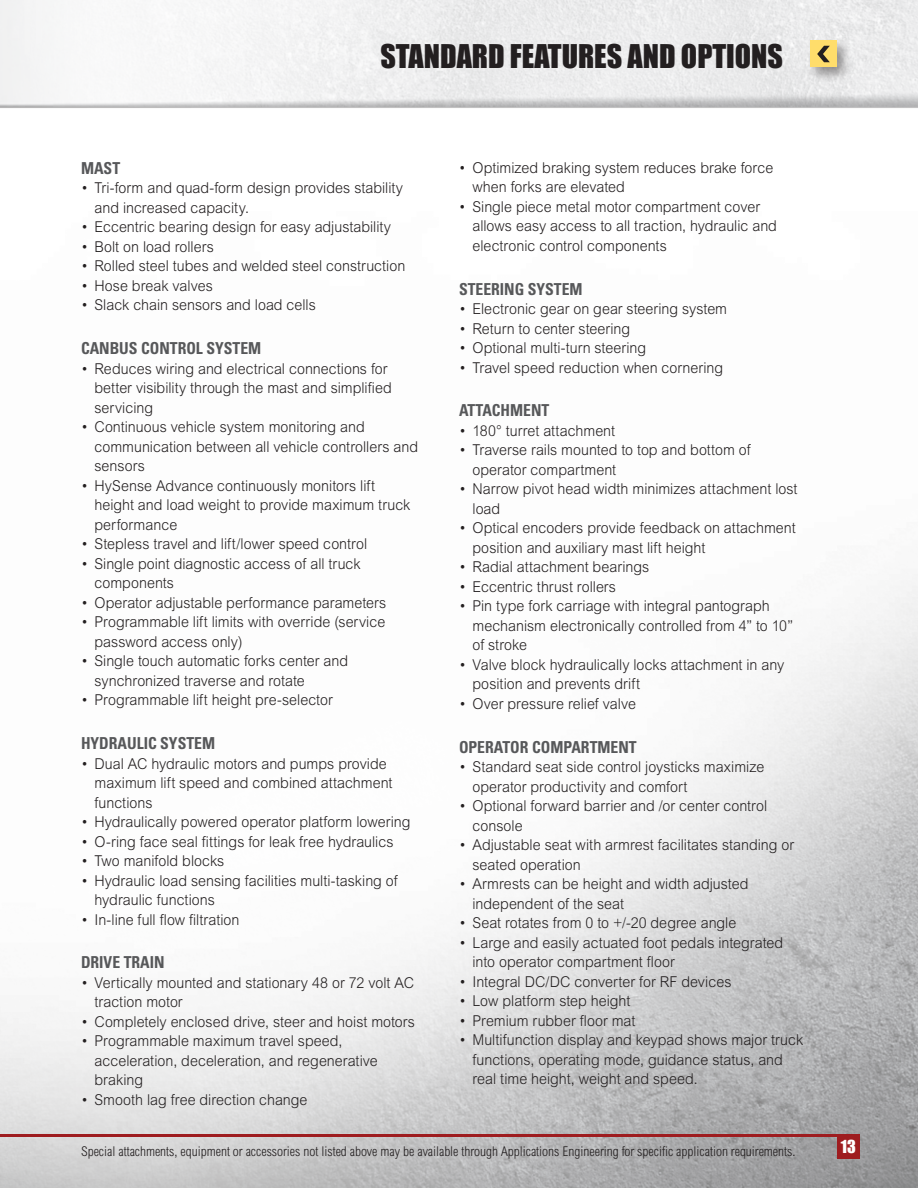
<style>
.page{position:relative;width:918px;height:1188px;background:#fff}
.page>*{position:absolute;margin:0;border:0;box-sizing:border-box;transform-origin:0 0}
.t1{font:30px "Impact";color:#231f20}
.t2{font:700 condensed 16.5px "Univers LT Std";color:#57585a;scale:.95 1}
.t3{font:16.5px "Impact";color:#fff}
.t4{font:300 15px/19.5px "Arial MT Std";color:#231f20;scale:.95 1}
.t5{font:300 condensed 13.5px "Arial MT Std";color:#231f20}
</style>
<div class="page">
<img style="left:0;top:0;width:918px;height:1188px">
<hr style="left:0;top:1134px;width:860px;height:3px;background:#9e1c1f">
<div style="left:837px;top:1134px;width:23px;height:24px;background:#9e1c1f"></div>
<div style="left:807px;top:38px;width:45px;height:45px;background:#231f20;opacity:.45"></div>
<div style="left:810px;top:40px;width:27px;height:28px;background:#ffdd6b"></div>
<svg style="left:817px;top:46px;width:13px;height:16px"></svg>
<h1 class="t1" style="left:380px;top:33px;width:404px">STANDARD FEATURES AND OPTIONS</h1>
<p class="t2" style="left:81px;top:158px;width:43px">MAST</p>
<p class="t4" style="left:94px;top:178px;width:326px;text-indent:-13px">• Tri-form and quad-form design provides stability and increased capacity.</p>
<p class="t4" style="left:81px;top:217px;width:328px">• Eccentric bearing design for easy adjustability</p>
<p class="t4" style="left:81px;top:237px;width:141px">• Bolt on load rollers</p>
<p class="t4" style="left:81px;top:256px;width:343px">• Rolled steel tubes and welded steel construction</p>
<p class="t4" style="left:81px;top:276px;width:140px">• Hose break valves</p>
<p class="t4" style="left:81px;top:295px;width:249px">• Slack chain sensors and load cells</p>
<p class="t2" style="left:81px;top:338px;width:191px">CANBUS CONTROL SYSTEM</p>
<p class="t4" style="left:94px;top:359px;width:314px;text-indent:-13px">• Reduces wiring and electrical connections for better visibility through the mast and simplified servicing</p>
<p class="t4" style="left:94px;top:417px;width:342px;text-indent:-13px">• Continuous vehicle system monitoring and communication between all vehicle controllers and sensors</p>
<p class="t4" style="left:94px;top:476px;width:334px;text-indent:-13px">• HySense Advance continuously monitors lift height and load weight to provide maximum truck performance</p>
<p class="t4" style="left:81px;top:534px;width:303px">• Stepless travel and lift/lower speed control</p>
<p class="t4" style="left:94px;top:554px;width:282px;text-indent:-13px">• Single point diagnostic access of all truck components</p>
<p class="t4" style="left:81px;top:593px;width:323px">• Operator adjustable performance parameters</p>
<p class="t4" style="left:94px;top:612px;width:308px;text-indent:-13px">• Programmable lift limits with override (service password access only)</p>
<p class="t4" style="left:94px;top:651px;width:268px;text-indent:-13px">• Single touch automatic forks center and synchronized traverse and rotate</p>
<p class="t4" style="left:81px;top:690px;width:267px">• Programmable lift height pre-selector</p>
<p class="t2" style="left:81px;top:733px;width:143px">HYDRAULIC SYSTEM</p>
<p class="t4" style="left:94px;top:754px;width:315px;text-indent:-13px">• Dual AC hydraulic motors and pumps provide maximum lift speed and combined attachment functions</p>
<p class="t4" style="left:81px;top:812px;width:348px">• Hydraulically powered operator platform lowering</p>
<p class="t4" style="left:81px;top:832px;width:331px">• O-ring face seal fittings for leak free hydraulics</p>
<p class="t4" style="left:81px;top:851px;width:152px">• Two manifold blocks</p>
<p class="t4" style="left:94px;top:871px;width:321px;text-indent:-13px">• Hydraulic load sensing facilities multi-tasking of hydraulic functions</p>
<p class="t4" style="left:81px;top:910px;width:168px">• In-line full flow filtration</p>
<p class="t2" style="left:81px;top:952px;width:90px">DRIVE TRAIN</p>
<p class="t4" style="left:94px;top:973px;width:338px;text-indent:-13px">• Vertically mounted and stationary 48 or 72 volt AC traction motor</p>
<p class="t4" style="left:81px;top:1012px;width:353px">• Completely enclosed drive, steer and hoist motors</p>
<p class="t4" style="left:94px;top:1031px;width:300px;text-indent:-13px">• Programmable maximum travel speed, acceleration, deceleration, and regenerative braking</p>
<p class="t4" style="left:81px;top:1090px;width:240px">• Smooth lag free direction change</p>
<p class="t4" style="left:472px;top:158px;width:318px;text-indent:-13px">• Optimized braking system reduces brake force when forks are elevated</p>
<p class="t4" style="left:472px;top:197px;width:322px;text-indent:-13px">• Single piece metal motor compartment cover allows easy access to all traction, hydraulic and electronic control components</p>
<p class="t2" style="left:459px;top:279px;width:132px">STEERING SYSTEM</p>
<p class="t4" style="left:459px;top:299px;width:284px">• Electronic gear on gear steering system</p>
<p class="t4" style="left:459px;top:319px;width:182px">• Return to center steering</p>
<p class="t4" style="left:459px;top:338px;width:199px">• Optional multi-turn steering</p>
<p class="t4" style="left:459px;top:358px;width:280px">• Travel speed reduction when cornering</p>
<p class="t2" style="left:459px;top:401px;width:97px">ATTACHMENT</p>
<p class="t4" style="left:459px;top:421px;width:166px">• 180° turret attachment</p>
<p class="t4" style="left:472px;top:440px;width:294px;text-indent:-13px">• Traverse rails mounted to top and bottom of operator compartment</p>
<p class="t4" style="left:472px;top:479px;width:344px;text-indent:-13px">• Narrow pivot head width minimizes attachment lost load</p>
<p class="t4" style="left:472px;top:518px;width:342px;text-indent:-13px">• Optical encoders provide feedback on attachment position and auxiliary mast lift height</p>
<p class="t4" style="left:459px;top:557px;width:202px">• Radial attachment bearings</p>
<p class="t4" style="left:459px;top:577px;width:167px">• Eccentric thrust rollers</p>
<p class="t4" style="left:472px;top:596px;width:339px;text-indent:-13px">• Pin type fork carriage with integral pantograph mechanism electronically controlled from 4” to 10” of stroke</p>
<p class="t4" style="left:472px;top:655px;width:330px;text-indent:-13px">• Valve block hydraulically locks attachment in any position and prevents drift</p>
<p class="t4" style="left:459px;top:694px;width:188px">• Over pressure relief valve</p>
<p class="t2" style="left:459px;top:737px;width:189px">OPERATOR COMPARTMENT</p>
<p class="t4" style="left:472px;top:757px;width:309px;text-indent:-13px">• Standard seat side control joysticks maximize operator productivity and comfort</p>
<p class="t4" style="left:472px;top:796px;width:312px;text-indent:-13px">• Optional forward barrier and /or center control console</p>
<p class="t4" style="left:472px;top:835px;width:340px;text-indent:-13px">• Adjustable seat with armrest facilitates standing or seated operation</p>
<p class="t4" style="left:472px;top:874px;width:292px;text-indent:-13px">• Armrests can be height and width adjusted independent of the seat</p>
<p class="t4" style="left:459px;top:913px;width:293px">• Seat rotates from 0 to +/-20 degree angle</p>
<p class="t4" style="left:472px;top:933px;width:329px;text-indent:-13px">• Large and easily actuated foot pedals integrated into operator compartment floor</p>
<p class="t4" style="left:459px;top:972px;width:288px">• Integral DC/DC converter for RF devices</p>
<p class="t4" style="left:459px;top:991px;width:182px">• Low platform step height</p>
<p class="t4" style="left:459px;top:1011px;width:187px">• Premium rubber floor mat</p>
<p class="t4" style="left:472px;top:1030px;width:350px;text-indent:-13px">• Multifunction display and keypad shows major truck functions, operating mode, guidance status, and real time height, weight and speed.</p>
<p class="t5" style="left:81px;top:1144px;width:716px">Special attachments, equipment or accessories not listed above may be available through Applications Engineering for specific application requirements.</p>
<p class="t3" style="left:841px;top:1133px;width:17px">13</p>
</div>
